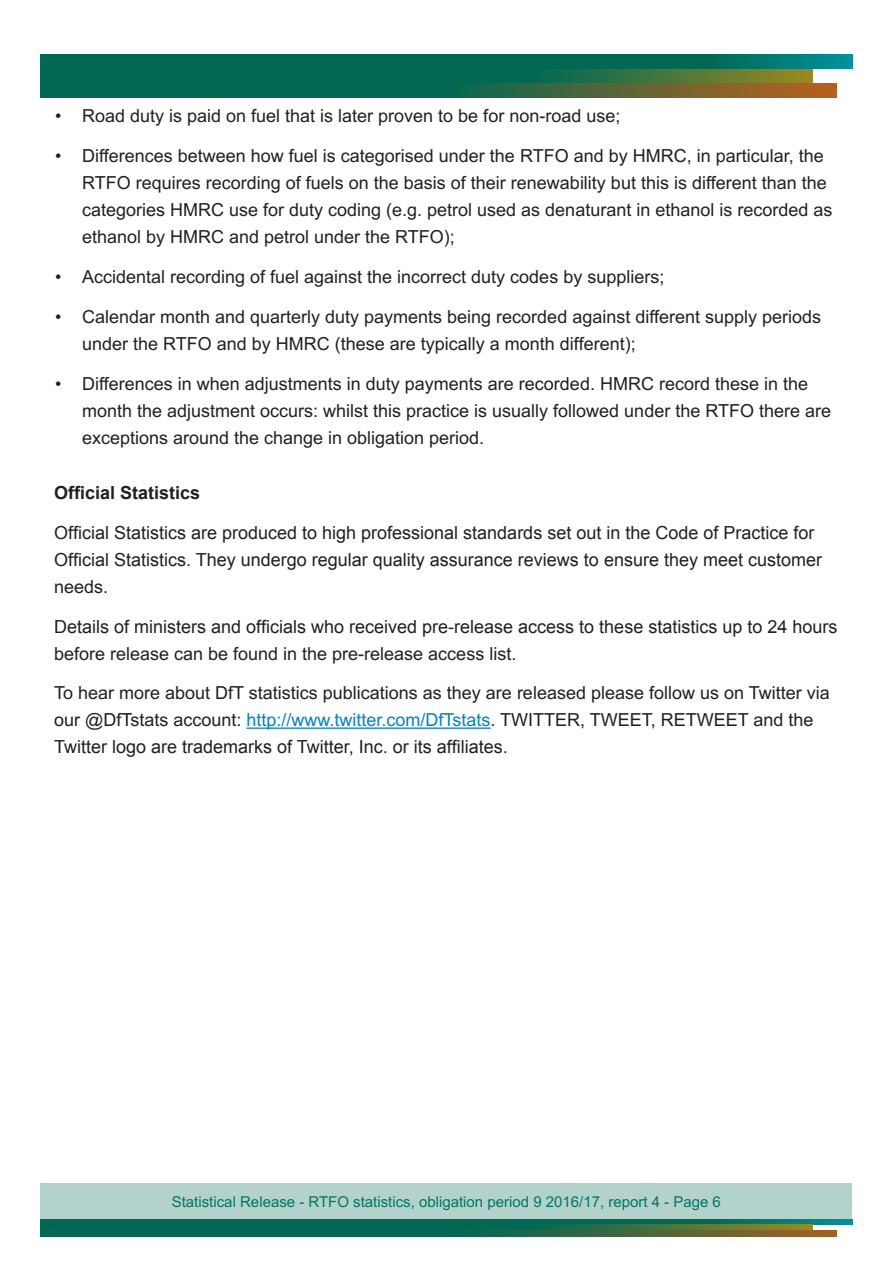
<style>
.page{position:relative;width:893px;height:1263px;background:#fff}
.page>*{position:absolute;margin:0;border:0;box-sizing:border-box;transform-origin:0 0}
.Contents{font:18px/27px "Arial MT2";color:#231f20}
.Contents-2{font:18px/27px "Arial";color:#231f20}
.Contents-3{font:700 18px "Arial";color:#231f20}
.t1{font:15px "Arial MT2";color:#007662}
.s1{font-family:"Arial MT2"}
.s2{color:#0082ca}
</style>
<div class="page">
<div style="left:41px;top:1183px;width:811px;height:36px;background:#b3d2cb"></div>
<svg style="left:41px;top:1219px;width:811px;height:6px;background:#046c57"></svg>
<svg style="left:41px;top:1225px;width:771px;height:6px;background:#1c6c49"></svg>
<svg style="left:41px;top:1231px;width:795px;height:5px;background:#256647"></svg>
<svg style="left:41px;top:68px;width:771px;height:15px;background:#196d4a"></svg>
<svg style="left:41px;top:54px;width:811px;height:14px;background:#006b59"></svg>
<svg style="left:41px;top:83px;width:795px;height:15px;background:#306544"></svg>
<hr style="left:246px;top:727px;width:244px;height:2px;background:#0082ca">
<p class="Contents" style="left:55px;top:103px;width:567px">• Road duty is paid on fuel that is later proven to be for non-road use;</p>
<p class="Contents" style="left:82px;top:142px;width:752px;text-indent:-27px">• Differences between how fuel is categorised under the RTFO and by HMRC, in particular, the RTFO requires recording of fuels on the basis of their renewability but this is different than the categories HMRC use for duty coding (e.g. petrol used as denaturant in ethanol is recorded as ethanol by HMRC and petrol under the RTFO);</p>
<p class="Contents" style="left:55px;top:263px;width:611px">• Accidental recording of fuel against the incorrect duty codes by suppliers;</p>
<p class="Contents" style="left:82px;top:303px;width:741px;text-indent:-27px">• Calendar month and quarterly duty payments being recorded against different supply periods under the RTFO and by HMRC (these are typically a month different);</p>
<p class="Contents" style="left:82px;top:370px;width:751px;text-indent:-27px">• Differences in when adjustments in duty payments are recorded. HMRC record these in the month the adjustment occurs: whilst this practice is usually followed under the RTFO there are exceptions around the change in obligation period.</p>
<p class="Contents-3" style="left:54px;top:480px;width:148px">Official Statistics</p>
<p class="Contents-2" style="left:54px;top:519px;width:769px">Official Statistics are produced to high professional standards set out in the Code of Practice for<br>Official Statistics. They undergo regular quality assurance reviews to ensure they meet customer <span class="s1">needs.</span></p>
<p class="Contents-2" style="left:54px;top:612px;width:785px">Details of ministers and officials who received pre-release access to these statistics up to 24 hours <span class="s1">before release can be found in the pre-release access list.</span></p>
<p class="Contents" style="left:54px;top:679px;width:777px">To hear more about DfT statistics publications as they are released please follow us on Twitter via our @DfTstats account: <span class="s2">http://www.twitter.com/DfTstats</span>. TWITTER, TWEET, RETWEET and the</p>
<p class="Contents-2" style="left:54px;top:733px;width:455px">Twitter logo are trademarks of Twitter, Inc. or its affiliates.</p>
<p class="t1" style="left:172px;top:1191px;width:551px">Statistical Release - RTFO statistics, obligation period 9 2016/17, report 4 - Page 6</p>
</div>
